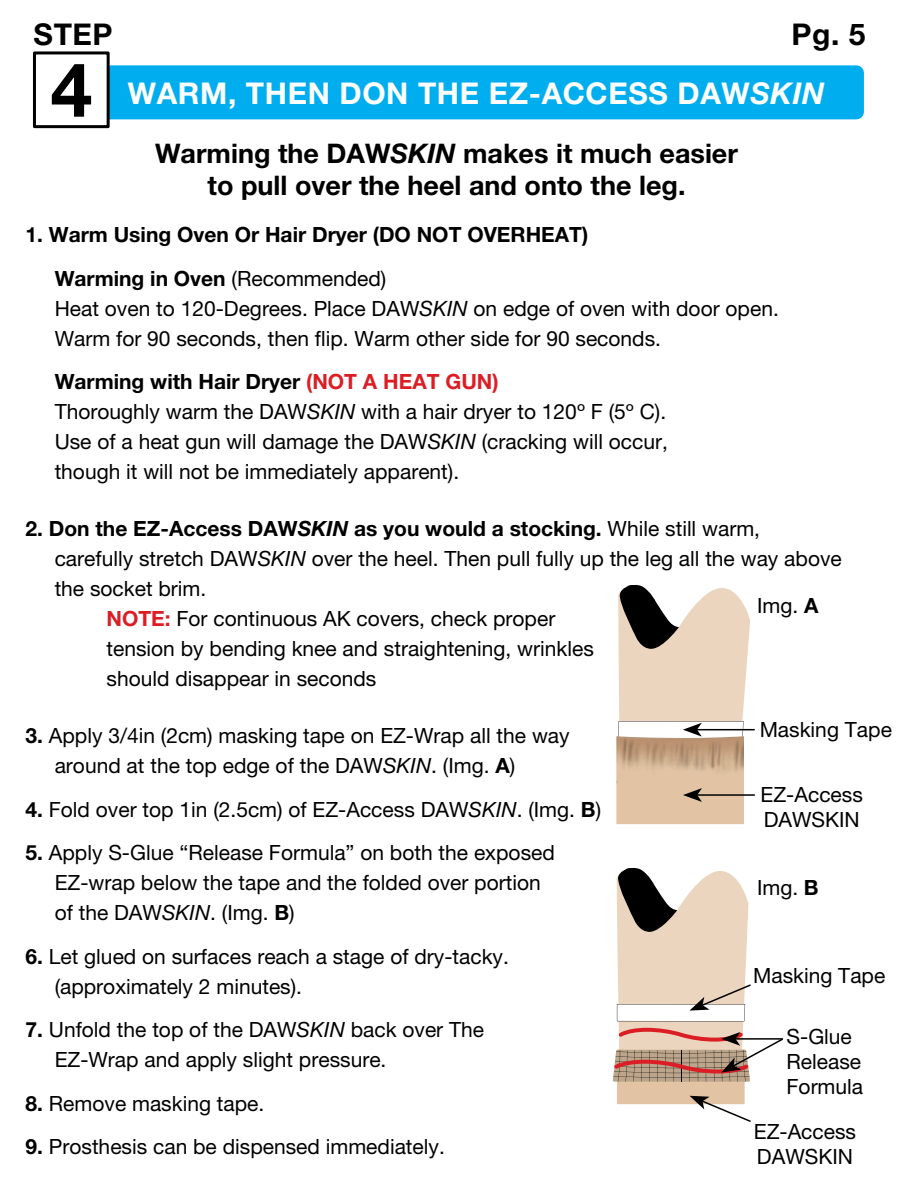
<style>
.page{position:relative;width:918px;height:1188px;background:#fff}
.page>*{position:absolute;margin:0;border:0;box-sizing:border-box;transform-origin:0 0}
.t1{font:700 75px "Helvetica Neue";color:#000}
.t2{font:700 30px "Helvetica Neue LT Pro";letter-spacing:.02em;color:#fff}
.t3{font:700 30px "Helvetica Neue LT Pro";letter-spacing:.02em;color:#000}
.t4{font:700 27px/32.4px "Helvetica Neue LT Pro";color:#000;text-align:center}
.t5{font:21px/30px "Helvetica Neue LT Pro";color:#000}
.t6{font:700 21px/43.5px "Helvetica Neue LT Pro";color:#000}
.s1{font-style:italic}
.s2{font-weight:400}
.s3{font-family:"Helvetica Neue";font-style:italic}
.s4{font-weight:700}
.s5{font-weight:700;color:#db1e25}
</style>
<div class="page">
<div style="left:46px;top:73px;width:810px;height:39px;background:#00aeef"></div>
<div style="left:39px;top:65px;width:825px;height:54px;border:15px solid #00aeef"></div>
<div style="left:34px;top:53px;width:74px;height:74px;background:#fff"></div>
<div style="left:33px;top:51px;width:77px;height:77px;border:3px solid #000"></div>
<img style="left:616px;top:736px;width:128px;height:88px">
<hr style="left:697px;top:729px;width:57px;height:1px;background:#000">
<svg style="left:618px;top:585px;width:132px;height:153px"></svg>
<hr style="left:697px;top:794px;width:57px;height:2px;background:#000">
<svg style="left:683px;top:788px;width:19px;height:14px"></svg>
<div style="left:617px;top:1082px;width:128px;height:22px;background:#e2c4a5"></div>
<svg style="left:689px;top:1096px;width:62px;height:26px"></svg>
<svg style="left:613px;top:868px;width:171px;height:214px"></svg>
<h2 class="t3" style="left:34px;top:16px;width:81px">STEP</h2>
<h2 class="t3" style="left:792px;top:16px;width:76px">Pg. 5</h2>
<h1 class="t1" style="left:51px;top:31px;width:43px">4</h1>
<h2 class="t2" style="left:128px;top:74px;width:698px">WARM, THEN DON THE EZ-ACCESS DAW<span class="s1">SKIN</span></h2>
<p class="t4" style="left:155px;top:136px;width:584px">Warming the DAW<span class="s1">SKIN</span> makes it much easier to pull over the heel and onto the leg.</p>
<p class="t6" style="left:55px;top:212px;width:535px;text-indent:-29px">1. Warm Using Oven Or Hair Dryer (DO NOT OVERHEAT)<br>Warming in Oven <span class="s2">(Recommended)</span></p>
<p class="t5" style="left:55px;top:293px;width:726px">Heat oven to 120-Degrees. Place DAW<span class="s3">SKIN</span> on edge of oven with door open.<br>Warm for 90 seconds, then flip. Warm other side for 90 seconds.</p>
<p class="t5" style="left:55px;top:366px;width:615px"><span class="s4">Warming with Hair Dryer</span> <span class="s5">(NOT A HEAT GUN)<br></span>Thoroughly warm the DAW<span class="s1">SKIN</span> with a hair dryer to 120º F (5º C).<br>Use of a heat gun will damage the DAW<span class="s3">SKIN</span> (cracking will occur, though it will not be immediately apparent).</p>
<p class="t6" style="left:25px;top:506px;width:736px">2. Don the EZ-Access DAW<span class="s1">SKIN</span> as you would a stocking. <span class="s2">While still warm,</span></p>
<p class="t5" style="left:55px;top:543px;width:789px">carefully stretch DAW<span class="s1">SKIN</span> over the heel. Then pull fully up the leg all the way above</p>
<p class="t5" style="left:55px;top:573px;width:153px">the socket brim.</p>
<p class="t5" style="left:107px;top:603px;width:450px"><span class="s5">NOTE:</span> For continuous AK covers, check proper</p>
<p class="t5" style="left:107px;top:633px;width:489px">tension by bending knee and straightening, wrinkles</p>
<p class="t5" style="left:107px;top:663px;width:271px">should disappear in seconds</p>
<p class="t5" style="left:55px;top:720px;width:517px;text-indent:-29px"><span class="s4">3.</span> Apply 3/4in (2cm) masking tape on EZ-Wrap all the way around at the top edge of the DAW<span class="s1">SKIN</span>. (Img. <span class="s4">A</span>)</p>
<p class="t5" style="left:26px;top:794px;width:577px"><span class="s4">4.</span> Fold over top 1in (2.5cm) of EZ-Access DAW<span class="s1">SKIN</span>. (Img. <span class="s4">B</span>)</p>
<p class="t5" style="left:55px;top:837px;width:502px;text-indent:-29px"><span class="s4">5.</span> Apply S-Glue “Release Formula” on both the exposed<br>EZ-wrap below the tape and the folded over portion of the DAW<span class="s1">SKIN</span>. (Img. <span class="s4">B</span>)</p>
<p class="t5" style="left:55px;top:941px;width:456px;text-indent:-29px"><span class="s4">6.</span> Let glued on surfaces reach a stage of dry-tacky. (approximately 2 minutes).</p>
<p class="t5" style="left:55px;top:1014px;width:431px;text-indent:-29px"><span class="s4">7.</span> Unfold the top of the DAW<span class="s1">SKIN</span> back over The<br>EZ-Wrap and apply slight pressure.</p>
<p class="t5" style="left:26px;top:1088px;width:240px"><span class="s4">8.</span> Remove masking tape.</p>
<p class="t5" style="left:26px;top:1131px;width:421px"><span class="s4">9.</span> Prosthesis can be dispensed immediately.</p>
<p class="t5" style="left:757px;top:591px;width:63px">Img. <span class="s4">A</span></p>
<p class="t5" style="left:760px;top:714px;width:134px">Masking Tape</p>
<p class="t5" style="left:761px;top:781px;width:104px;line-height:25.2px">EZ-Access<br>DAWSKIN</p>
<p class="t5" style="left:757px;top:873px;width:63px">Img. <span class="s4">B</span></p>
<p class="t5" style="left:753px;top:961px;width:134px">Masking Tape</p>
<p class="t5" style="left:787px;top:1024px;width:78px;line-height:25.2px">S-Glue<br>Release<br>Formula</p>
<p class="t5" style="left:754px;top:1119px;width:104px;line-height:25.2px">EZ-Access<br>DAWSKIN</p>
</div>
